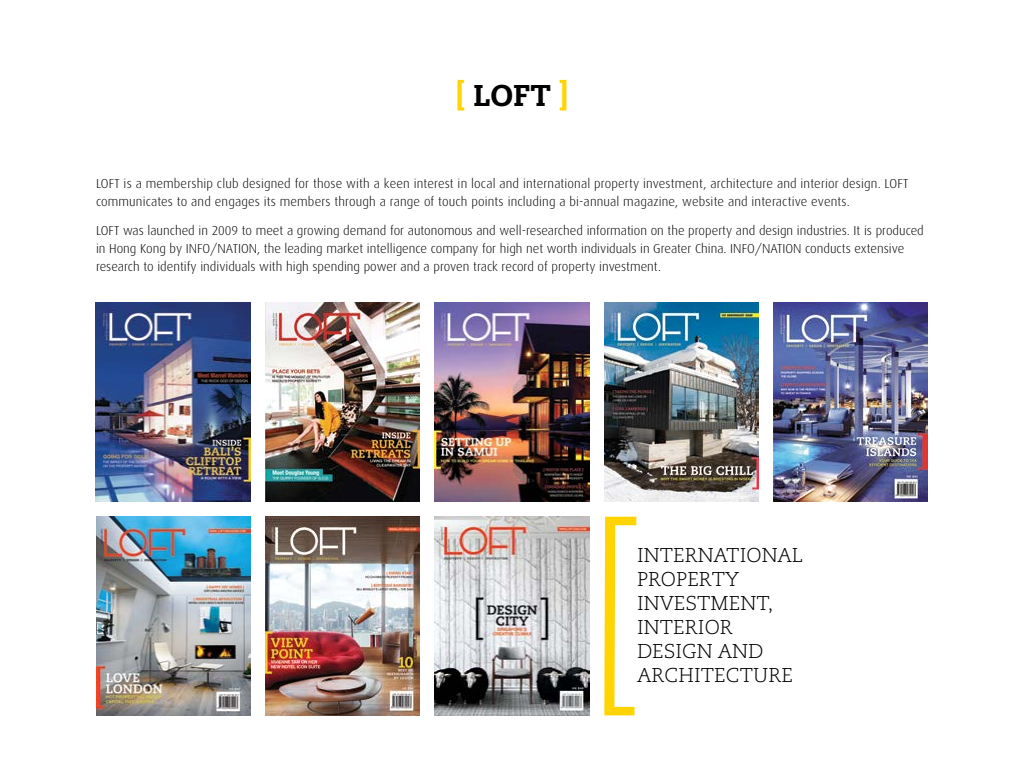
<style>
.page{position:relative;width:1024px;height:768px;background:#fff}
.page>*{position:absolute;margin:0;border:0;box-sizing:border-box;transform-origin:0 0}
.t1{font:300 194.8px "Caecilia";color:#ffd400}
.t2{font:800 30px "Caecilia";color:#000}
.t3{font:300 20px/24px "Caecilia";letter-spacing:.005em;color:#000}
.t4{font:300 13px/18px "Dax";color:#000}
.s1{color:#ffd400}
</style>
<div class="page">
<img style="left:96px;top:302px;width:154px;height:199px">
<img style="left:265px;top:302px;width:155px;height:199px">
<img style="left:435px;top:302px;width:154px;height:199px">
<img style="left:96px;top:516px;width:154px;height:200px">
<img style="left:774px;top:302px;width:154px;height:199px">
<img style="left:604px;top:302px;width:154px;height:199px">
<img style="left:265px;top:516px;width:155px;height:200px">
<img style="left:435px;top:516px;width:154px;height:199px">
<h2 class="t2" style="left:455px;top:77px;width:115px"><span class="s1">[</span> LOFT <span class="s1">]</span></h2>
<p class="t4" style="left:96px;top:175px;width:814px">LOFT is a membership club designed for those with a keen interest in local and international property investment, architecture and interior design. LOFT communicates to and engages its members through a range of touch points including a bi-annual magazine, website and interactive events.</p>
<p class="t4" style="left:96px;top:222px;width:829px">LOFT was launched in 2009 to meet a growing demand for autonomous and well-researched information on the property and design industries. It is produced in Hong Kong by INFO/NATION, the leading market intelligence company for high net worth individuals in Greater China. INFO/NATION conducts extensive research to identify individuals with high spending power and a proven track record of property investment.</p>
<h1 class="t1" style="left:582px;top:490px;width:63px">[</h1>
<h3 class="t3" style="left:637px;top:544px;width:168px">INTERNATIONAL<br>PROPERTY<br>INVESTMENT,<br>INTERIOR<br>DESIGN AND</h3>
<h3 class="t3" style="left:637px;top:664px;width:157px">ARCHITECTURE</h3>
</div>
